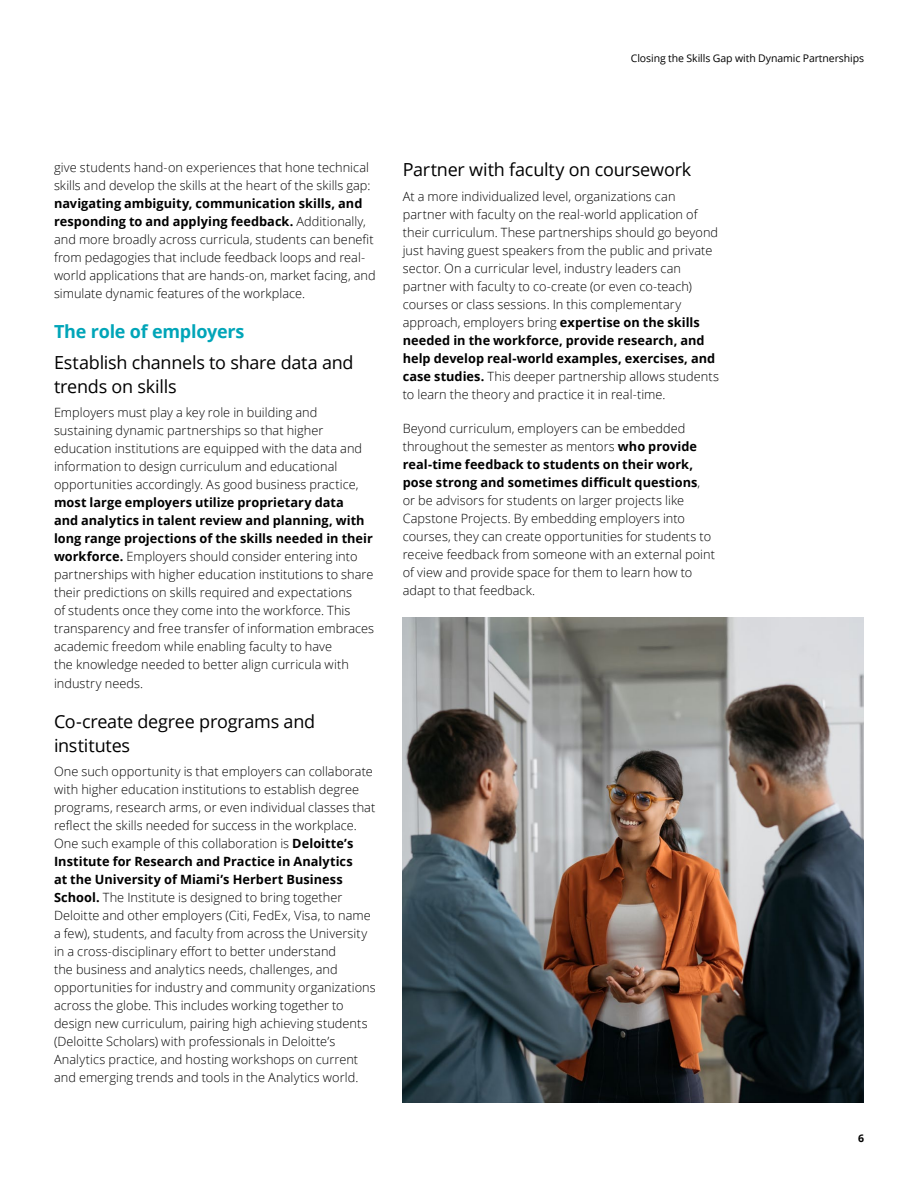
<style>
.page{position:relative;width:918px;height:1188px;background:#fff}
.page>*{position:absolute;margin:0;border:0;box-sizing:border-box;transform-origin:0 0}
.t1{font:18px/24px "Open Sans";letter-spacing:-.015em;color:#000}
.t2{font:700 18px "Open Sans";letter-spacing:-.01em;color:#00a5b8}
.t3{font:300 12.75px/18px "Open Sans";letter-spacing:.005em;color:#000}
.t4{font:10.5px "Open Sans";letter-spacing:-.01em;color:#000}
.t5{font:700 10.5px "Open Sans";color:#000}
.s1{font-weight:700}
</style>
<div class="page">
<img style="left:403px;top:618px;width:461px;height:485px">
<p class="t4" style="left:631px;top:51px;width:235px">Closing the Skills Gap with Dynamic Partnerships</p>
<p class="t3" style="left:54px;top:158px;width:318px">give students hand-on experiences that hone technical skills and develop the skills at the heart of the skills gap:</p>
<p class="t3" style="left:54px;top:194px;width:323px"><span class="s1">navigating ambiguity, communication skills, and responding to and applying feedback.</span> Additionally, and more broadly across curricula, students can benefit from pedagogies that include feedback loops and real&shy;world applications that are hands-on, market facing, and simulate dynamic features of the workplace.</p>
<h1 class="t2" style="left:54px;top:319px;width:192px">The role of employers</h1>
<h1 class="t1" style="left:54px;top:350px;width:301px">Establish channels to share data and trends on skills</h1>
<p class="t3" style="left:54px;top:403px;width:310px">Employers must play a key role in building and sustaining dynamic partnerships so that higher education institutions are equipped with the data and information to design curriculum and educational opportunities accordingly. As good business practice,</p>
<p class="t3" style="left:54px;top:494px;width:322px"><span class="s1">most large employers utilize proprietary data<br>and analytics in talent review and planning, with long range projections of the skills needed in their workforce.</span> Employers should consider entering into partnerships with higher education institutions to share their predictions on skills required and expectations<br>of students once they come into the workforce. This transparency and free transfer of information embraces academic freedom while enabling faculty to have<br>the knowledge needed to better align curricula with industry needs.</p>
<h1 class="t1" style="left:54px;top:709px;width:263px">Co-create degree programs and institutes</h1>
<p class="t3" style="left:54px;top:762px;width:323px">One such opportunity is that employers can collaborate with higher education institutions to establish degree programs, research arms, or even individual classes that reflect the skills needed for success in the workplace.<br>One such example of this collaboration is <span class="s1">Deloitte’s Institute for Research and Practice in Analytics<br>at the University of Miami’s Herbert Business School.</span> The Institute is designed to bring together Deloitte and other employers (Citi, FedEx, Visa, to name a few), students, and faculty from across the University in a cross-disciplinary effort to better understand<br>the business and analytics needs, challenges, and opportunities for industry and community organizations across the globe. This includes working together to design new curriculum, pairing high achieving students (Deloitte Scholars) with professionals in Deloitte’s Analytics practice, and hosting workshops on current and emerging trends and tools in the Analytics world.</p>
<h1 class="t1" style="left:403px;top:157px;width:290px">Partner with faculty on coursework</h1>
<p class="t3" style="left:403px;top:187px;width:318px">At a more individualized level, organizations can partner with faculty on the real-world application of their curriculum. These partnerships should go beyond just having guest speakers from the public and private sector. On a curricular level, industry leaders can partner with faculty to co-create (or even co-teach) courses or class sessions. In this complementary approach, employers bring <span class="s1">expertise on the skills needed in the workforce, provide research, and help develop real-world examples, exercises, and case studies.</span> This deeper partnership allows students to learn the theory and practice it in real-time.</p>
<p class="t3" style="left:403px;top:419px;width:314px">Beyond curriculum, employers can be embedded throughout the semester as mentors <span class="s1">who provide real-time feedback to students on their work, pose strong and sometimes difficult questions</span>, or be advisors for students on larger projects like Capstone Projects. By embedding employers into courses, they can create opportunities for students to receive feedback from someone with an external point of view and provide space for them to learn how to adapt to that feedback.</p>
<p class="t5" style="left:858px;top:1131px;width:7px">6</p>
</div>
